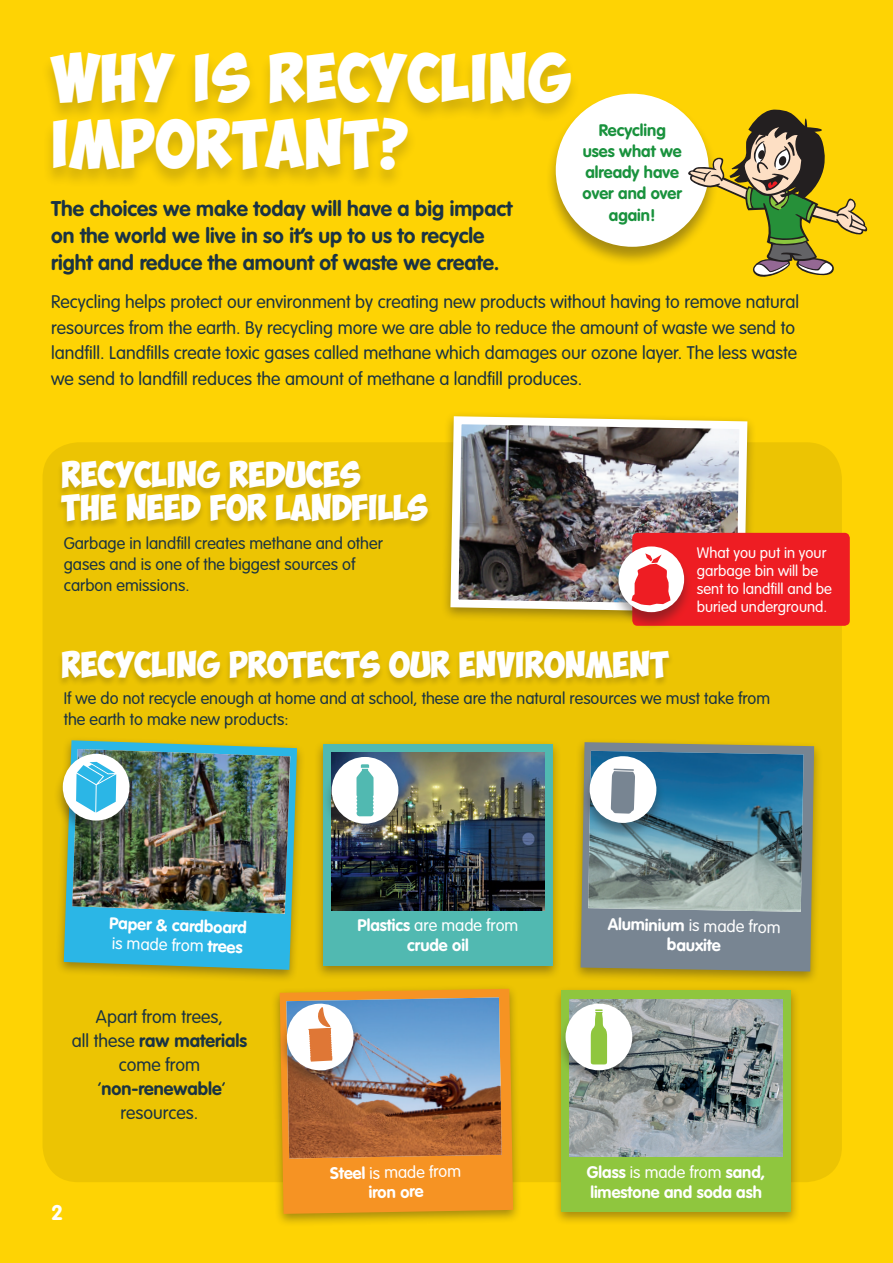
<style>
.page{position:relative;width:893px;height:1263px;background:#fed304}
.page>*{position:absolute;margin:0;border:0;box-sizing:border-box;transform-origin:0 0}
.t1{font:48.3px/65.6px "Obelix Pro";letter-spacing:.02em;color:#fff}
.t2{font:25.95px/32.5px "Obelix Pro";color:#fff}
.t3{font:700 21px/27px "VAG Rounded";color:#1a3343}
.t4{font:700 21px "VAG Rounded";color:#fff}
.t5{font:300 18px/24px "VAG Rounded";color:#1a3343;text-align:center}
.t6{font:300 16.5px/21px "VAG Rounded";color:#1a3343}
.t7{font:700 16.5px/19.5px "VAG Rounded";color:#fff;text-align:center}
.t8{font:700 16.5px/21px "VAG Rounded";color:#19923d;text-align:center}
.t9{font:300 15px/18px "VAG Rounded";color:#fff}
.s1{font-weight:300}
.s2{font-weight:700}
</style>
<div class="page">
<div style="left:43px;top:442px;width:799px;height:740px;background:#ecc403;border-radius:36px"></div>
<div style="left:545px;top:93px;width:174px;height:174px;background:#231f20;opacity:.4"></div>
<div style="left:556px;top:94px;width:153px;height:153px;background:#fff;border-radius:50%"></div>
<div style="left:441px;top:411px;width:316px;height:215px;background:#231f20;opacity:.4"></div>
<img style="left:446px;top:412px;width:305px;height:204px">
<div style="left:632px;top:533px;width:218px;height:93px;background:#ee1d23;border-radius:5px"></div>
<div style="left:40px;top:52px;width:541px;height:138px;background:#231f20;opacity:.2"></div>
<div style="left:56px;top:461px;width:377px;height:70px;background:#231f20;opacity:.2"></div>
<div style="left:57px;top:650px;width:617px;height:38px;background:#231f20;opacity:.2"></div>
<div style="left:552px;top:986px;width:248px;height:239px;background:#231f20;opacity:.4"></div>
<div style="left:561px;top:991px;width:230px;height:221px;background:#8fc63e"></div>
<img style="left:570px;top:999px;width:212px;height:158px">
<div style="left:271px;top:984px;width:251px;height:243px;background:#231f20;opacity:.4"></div>
<svg style="left:280px;top:989px;width:233px;height:225px;background:#f29520"></svg>
<div style="left:55px;top:735px;width:251px;height:248px;background:#231f20;opacity:.4"></div>
<svg style="left:64px;top:740px;width:233px;height:230px;background:#48b4bd"></svg>
<div style="left:314px;top:739px;width:248px;height:240px;background:#231f20;opacity:.4"></div>
<div style="left:323px;top:744px;width:230px;height:222px;background:#51b9b1"></div>
<img style="left:332px;top:753px;width:212px;height:157px">
<div style="left:572px;top:737px;width:251px;height:248px;background:#231f20;opacity:.4"></div>
<svg style="left:581px;top:742px;width:233px;height:229px;background:#7e8787"></svg>
<div style="left:54px;top:753px;width:85px;height:85px;background:#231f20;opacity:.4"></div>
<svg style="left:62px;top:753px;width:68px;height:68px"></svg>
<img style="left:72px;top:749px;width:218px;height:165px">
<div style="left:323px;top:756px;width:84px;height:85px;background:#231f20;opacity:.4"></div>
<div style="left:332px;top:757px;width:66px;height:67px;background:#fff;border-radius:50%"></div>
<svg style="left:356px;top:764px;width:18px;height:52px"></svg>
<div style="left:609px;top:546px;width:84px;height:84px;background:#231f20;opacity:.4"></div>
<div style="left:618px;top:546px;width:66px;height:66px;background:#fff;border-radius:50%"></div>
<svg style="left:631px;top:553px;width:39px;height:52px"></svg>
<div style="left:581px;top:756px;width:84px;height:84px;background:#231f20;opacity:.4"></div>
<svg style="left:588px;top:751px;width:215px;height:161px;background:#658e9f"></svg>
<div style="left:278px;top:1003px;width:85px;height:85px;background:#231f20;opacity:.4"></div>
<svg style="left:286px;top:997px;width:216px;height:161px;background:#988681"></svg>
<div style="left:557px;top:1003px;width:84px;height:85px;background:#231f20;opacity:.4"></div>
<div style="left:566px;top:1003px;width:66px;height:67px;background:#fff;border-radius:50%"></div>
<svg style="left:591px;top:1009px;width:16px;height:55px"></svg>
<svg style="left:687px;top:109px;width:181px;height:168px"></svg>
<h1 class="t1" style="left:51px;top:54px;width:521px">WHY IS RECYCLING<br>IMPORTANT?</h1>
<p class="t3" style="left:51px;top:195px;width:463px">The choices we make today will have a big impact on the world we live in so it’s up to us to recycle right and reduce the amount of waste we create.</p>
<p class="t5" style="left:51px;top:289px;width:750px;line-height:25.5px;text-align:left">Recycling helps protect our environment by creating new products without having to remove natural resources from the earth. By recycling more we are able to reduce the amount of waste we send to landfill. Landfills create toxic gases called methane which damages our ozone layer. The less waste we send to landfill reduces the amount of methane a landfill produces.</p>
<p class="t8" style="left:583px;top:120px;width:101px">Recycling uses what we already have over and over again!</p>
<h2 class="t2" style="left:62px;top:463px;width:367px">RECYCLING REDUCES<br>THE NEED FOR LANDFILLS</h2>
<p class="t6" style="left:64px;top:533px;width:321px">Garbage in landfill creates methane and other gases and is one of the biggest sources of carbon emissions.</p>
<p class="t9" style="left:697px;top:544px;width:137px">What you put in your garbage bin will be sent to landfill and be buried underground.</p>
<h2 class="t2" style="left:62px;top:652px;width:609px">RECYCLING PROTECTS OUR ENVIRONMENT</h2>
<p class="t6" style="left:64px;top:688px;width:708px">If we do not recycle enough at home and at school, these are the natural resources we must take from the earth to make new products:</p>
<p class="t7" style="left:110px;top:913px;width:139px;text-align:left;rotate:2deg">Paper &amp; cardboard <span class="s1">is made from</span> trees</p>
<p class="t7" style="left:358px;top:916px;width:162px">Plastics <span class="s1">are made from </span>crude oil</p>
<p class="t7" style="left:608px;top:914px;width:174px;rotate:1deg">Aluminium <span class="s1">is made from </span>bauxite</p>
<p class="t5" style="left:72px;top:1005px;width:177px">Apart from trees,<br>all these <span class="s2">raw materials </span>come from ‘<span class="s2">non-renewable</span>’ resources.</p>
<p class="t4" style="left:51px;top:1201px;width:14px">2</p>
<p class="t7" style="left:330px;top:1163px;width:132px;rotate:-1deg">Steel <span class="s1">is made from </span>iron ore</p>
<p class="t7" style="left:587px;top:1162px;width:180px;text-align:left">Glass <span class="s1">is made from</span> sand, limestone and soda ash</p>
</div>
